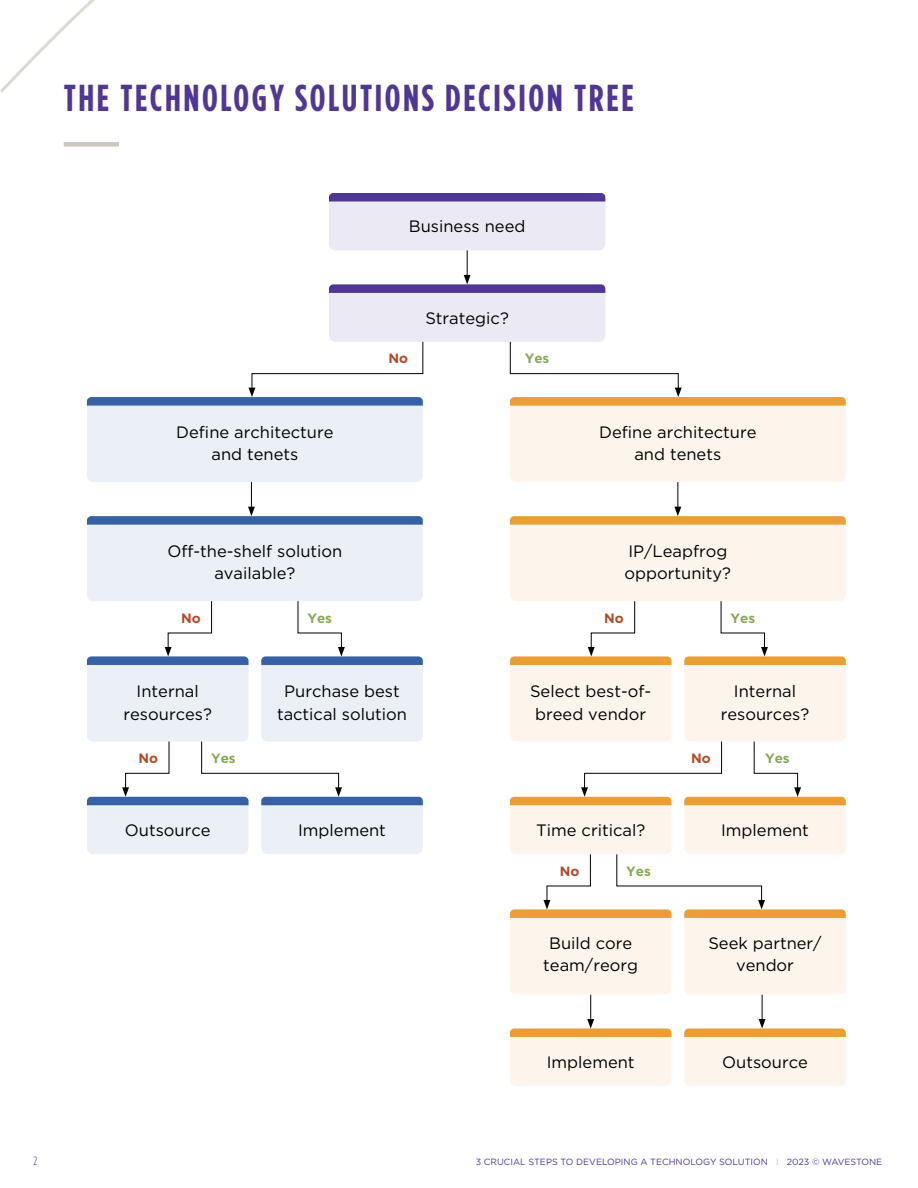
<style>
.page{position:relative;width:918px;height:1188px;background:#fff}
.page>*{position:absolute;margin:0;border:0;box-sizing:border-box;transform-origin:0 0}
.t1{font:700 37.5px "Gotham Condensed";letter-spacing:.07em;color:#503795}
.t2{font:16.5px/22.5px "Gotham";color:#000;text-align:center}
.t3{font:700 13.5px "Gotham";color:#87aa56}
.t4{font:700 13.5px "Gotham";color:#b24927}
.t5{font:300 12px "Gotham Condensed";color:#503795}
.t6{font:9px "Gotham";color:#503795}
.s1{color:#c5c2b9}
</style>
<div class="page">
<svg style="left:0;top:0;width:95px;height:93px"></svg>
<div style="left:510px;top:1029px;width:161px;height:57px;background:#fdf5eb;border-radius:6px"></div>
<div style="left:684px;top:1029px;width:162px;height:57px;background:#fdf5eb;border-radius:6px"></div>
<svg style="left:510px;top:994px;width:161px;height:43px"></svg>
<svg style="left:684px;top:994px;width:162px;height:43px"></svg>
<div style="left:87px;top:397px;width:336px;height:85px;background:#ebeff6;border-radius:6px"></div>
<div style="left:87px;top:516px;width:336px;height:85px;background:#ebeff6;border-radius:6px"></div>
<svg style="left:87px;top:482px;width:336px;height:43px"></svg>
<div style="left:510px;top:397px;width:336px;height:85px;background:#fdf5eb;border-radius:6px"></div>
<div style="left:510px;top:516px;width:336px;height:85px;background:#fdf5eb;border-radius:6px"></div>
<svg style="left:510px;top:482px;width:336px;height:43px"></svg>
<div style="left:329px;top:193px;width:276px;height:57px;background:#ebe9f4;border-radius:6px"></div>
<svg style="left:329px;top:193px;width:276px;height:9px;background:#58419a"></svg>
<div style="left:329px;top:284px;width:276px;height:58px;background:#ebe9f4;border-radius:6px"></div>
<svg style="left:329px;top:250px;width:276px;height:43px"></svg>
<svg style="left:87px;top:341px;width:337px;height:65px"></svg>
<svg style="left:510px;top:341px;width:336px;height:65px"></svg>
<div style="left:87px;top:656px;width:162px;height:86px;background:#ebeff6;border-radius:6px"></div>
<div style="left:261px;top:656px;width:162px;height:86px;background:#ebeff6;border-radius:6px"></div>
<svg style="left:87px;top:601px;width:162px;height:64px"></svg>
<svg style="left:261px;top:601px;width:162px;height:64px"></svg>
<div style="left:510px;top:656px;width:161px;height:86px;background:#fdf5eb;border-radius:6px"></div>
<div style="left:684px;top:656px;width:162px;height:86px;background:#fdf5eb;border-radius:6px"></div>
<svg style="left:510px;top:601px;width:161px;height:64px"></svg>
<svg style="left:684px;top:601px;width:162px;height:64px"></svg>
<div style="left:510px;top:909px;width:161px;height:85px;background:#fdf5eb;border-radius:6px"></div>
<div style="left:684px;top:909px;width:162px;height:85px;background:#fdf5eb;border-radius:6px"></div>
<svg style="left:510px;top:853px;width:336px;height:65px"></svg>
<div style="left:87px;top:797px;width:162px;height:57px;background:#ebeff6;border-radius:6px"></div>
<div style="left:261px;top:797px;width:162px;height:57px;background:#ebeff6;border-radius:6px"></div>
<svg style="left:87px;top:741px;width:336px;height:64px"></svg>
<div style="left:510px;top:797px;width:161px;height:57px;background:#fdf5eb;border-radius:6px"></div>
<div style="left:684px;top:797px;width:162px;height:57px;background:#fdf5eb;border-radius:6px"></div>
<svg style="left:510px;top:741px;width:336px;height:64px"></svg>
<div style="left:64px;top:142px;width:55px;height:5px;background:#cbc8c0"></div>
<h1 class="t1" style="left:64px;top:77px;width:572px">THE TECHNOLOGY SOLUTIONS DECISION TREE</h1>
<p class="t2" style="left:409px;top:215px;width:118px">Business need</p>
<p class="t2" style="left:425px;top:306px;width:85px">Strategic?</p>
<p class="t4" style="left:388px;top:349px;width:21px">No</p>
<p class="t3" style="left:525px;top:349px;width:26px">Yes</p>
<p class="t2" style="left:176px;top:420px;width:159px">Define architecture and tenets</p>
<p class="t2" style="left:599px;top:420px;width:159px">Define architecture and tenets</p>
<p class="t2" style="left:167px;top:539px;width:176px">Off-the-shelf solution available?</p>
<p class="t2" style="left:625px;top:539px;width:108px;text-align:left">IP/Leapfrog opportunity?</p>
<p class="t4" style="left:181px;top:609px;width:21px">No</p>
<p class="t3" style="left:307px;top:609px;width:26px">Yes</p>
<p class="t4" style="left:604px;top:609px;width:21px">No</p>
<p class="t3" style="left:730px;top:609px;width:26px">Yes</p>
<p class="t2" style="left:124px;top:680px;width:90px">Internal resources?</p>
<p class="t2" style="left:277px;top:680px;width:132px">Purchase best tactical solution</p>
<p class="t2" style="left:530px;top:680px;width:123px">Select best-of&shy;breed vendor</p>
<p class="t2" style="left:721px;top:680px;width:90px">Internal resources?</p>
<p class="t4" style="left:138px;top:750px;width:21px">No</p>
<p class="t3" style="left:211px;top:750px;width:26px">Yes</p>
<p class="t4" style="left:691px;top:750px;width:21px">No</p>
<p class="t3" style="left:765px;top:750px;width:26px">Yes</p>
<p class="t2" style="left:125px;top:819px;width:87px">Outsource</p>
<p class="t2" style="left:298px;top:819px;width:89px">Implement</p>
<p class="t2" style="left:536px;top:819px;width:111px">Time critical?</p>
<p class="t2" style="left:721px;top:819px;width:89px">Implement</p>
<p class="t4" style="left:560px;top:862px;width:21px">No</p>
<p class="t3" style="left:626px;top:862px;width:26px">Yes</p>
<p class="t2" style="left:543px;top:931px;width:96px">Build core team/reorg</p>
<p class="t2" style="left:708px;top:931px;width:115px">Seek partner/ vendor</p>
<p class="t2" style="left:547px;top:1050px;width:89px">Implement</p>
<p class="t2" style="left:722px;top:1050px;width:87px">Outsource</p>
<p class="t5" style="left:34px;top:1154px;width:5px">2</p>
<p class="t6" style="left:476px;top:1156px;width:408px">3 CRUCIAL STEPS TO DEVELOPING A TECHNOLOGY SOLUTION <span class="s1">I</span> 2023 © WAVESTONE</p>
</div>
